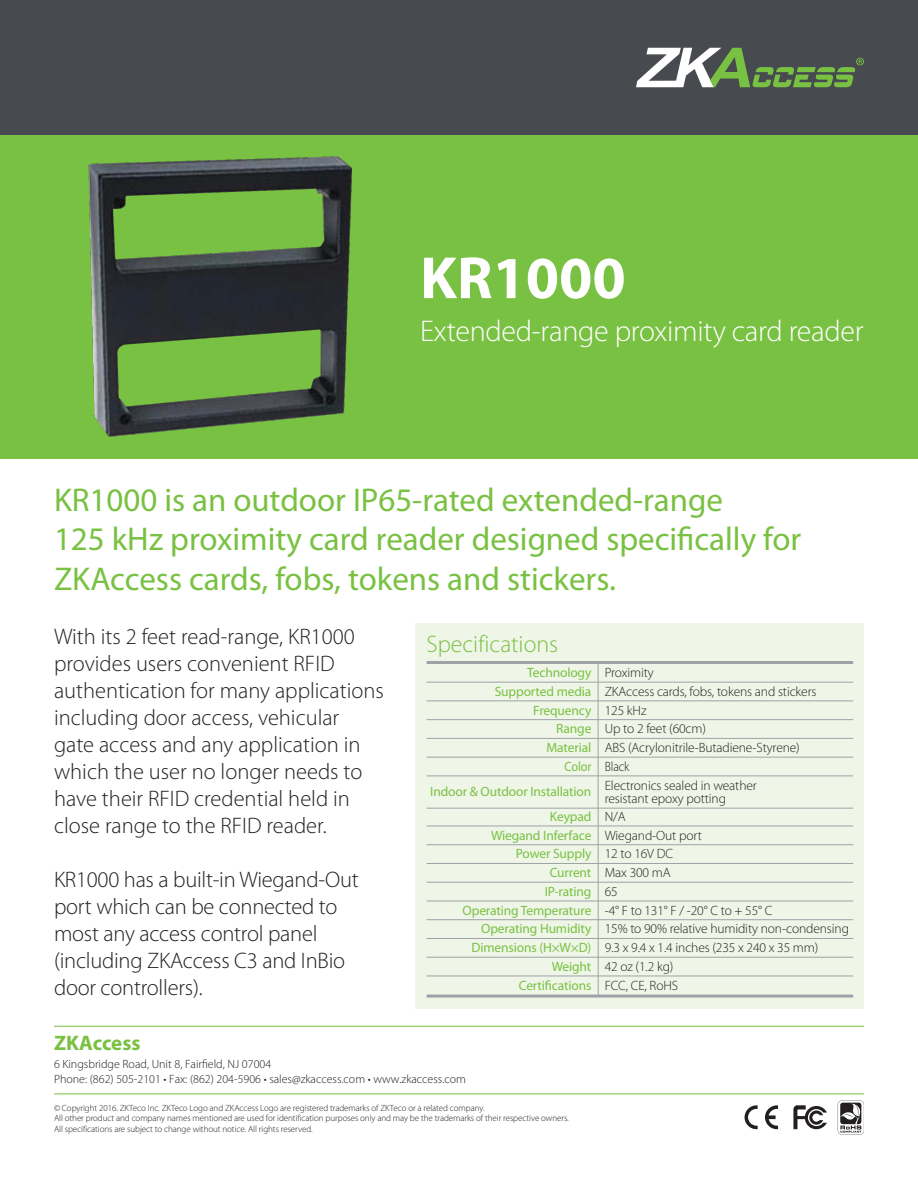
<style>
.page{position:relative;width:918px;height:1188px;background:#fff}
.page>*{position:absolute;margin:0;border:0;box-sizing:border-box;transform-origin:0 0}
.t1{font:700 60px "Myriad Pro";color:#fff}
.t2{font:33px/39.6px "Myriad Pro";color:#79c142}
.t3{font:300 30px "Myriad Pro";letter-spacing:-.01em;color:#fff}
.bulleted{font:300 24px "Myriad Pro";color:#79c142}
.t4{font:300 22.5px/27px "Myriad Pro";color:#231f20}
.Address{font:700 21px "Myriad Pro";color:#79c142}
.bulleted-2{font:300 13.5px "Myriad Pro";letter-spacing:-.01em;color:#231f20}
.bulleted-3{font:13.5px "Myriad Pro";letter-spacing:-.01em;color:#79c142}
.bulleted-4{font:13.5px "Myriad Pro";letter-spacing:-.01em;color:#79c142;scale:.91 1}
.t5{font:300 12px "Myriad Pro";color:#231f20}
.body{font:300 9px "Myriad Pro";letter-spacing:-.005em;color:#231f20}
.s1{font-weight:300;color:#231f20}
.s2{font-weight:400;color:#79c142}
</style>
<div class="page">
<div style="left:0;top:135px;width:918px;height:324px;background:#79c142"></div>
<div style="left:0;top:0;width:918px;height:135px;background:#474a4e"></div>
<svg style="left:636px;top:48px;width:228px;height:39px"></svg>
<img style="left:88px;top:156px;width:264px;height:281px">
<div style="left:416px;top:623px;width:448px;height:386px;background:#eff6e8"></div>
<hr style="left:427px;top:661px;width:426px;height:3px;background:#9ea2a7">
<hr style="left:427px;top:682px;width:426px;height:1px;background:#9ea2a7">
<hr style="left:427px;top:701px;width:426px;height:1px;background:#9ea2a7">
<hr style="left:427px;top:719px;width:426px;height:1px;background:#9ea2a7">
<hr style="left:427px;top:738px;width:426px;height:1px;background:#9ea2a7">
<hr style="left:427px;top:757px;width:426px;height:1px;background:#9ea2a7">
<hr style="left:427px;top:776px;width:426px;height:1px;background:#9ea2a7">
<hr style="left:427px;top:808px;width:426px;height:1px;background:#9ea2a7">
<hr style="left:427px;top:826px;width:426px;height:1px;background:#9ea2a7">
<hr style="left:427px;top:844px;width:426px;height:1px;background:#9ea2a7">
<hr style="left:427px;top:863px;width:426px;height:1px;background:#9ea2a7">
<hr style="left:427px;top:882px;width:426px;height:1px;background:#9ea2a7">
<hr style="left:427px;top:901px;width:426px;height:1px;background:#9ea2a7">
<hr style="left:427px;top:919px;width:426px;height:1px;background:#9ea2a7">
<hr style="left:427px;top:938px;width:426px;height:1px;background:#9ea2a7">
<hr style="left:427px;top:957px;width:426px;height:1px;background:#9ea2a7">
<hr style="left:427px;top:976px;width:426px;height:1px;background:#9ea2a7">
<hr style="left:427px;top:995px;width:426px;height:3px;background:#9ea2a7">
<hr style="left:598px;top:663px;width:1px;height:334px;background:#9ea2a7">
<hr style="left:54px;top:1026px;width:810px;height:1px;background:#79c142">
<hr style="left:54px;top:1094px;width:810px;height:1px;background:#79c142">
<svg style="left:745px;top:1105px;width:13px;height:24px"></svg>
<svg style="left:765px;top:1105px;width:13px;height:24px"></svg>
<svg style="left:793px;top:1105px;width:34px;height:24px"></svg>
<img style="left:837px;top:1101px;width:27px;height:33px">
<p class="t1" style="left:420px;top:239px;width:207px">KR1000</p>
<p class="t3" style="left:420px;top:314px;width:445px">Extended-range proximity card reader</p>
<p class="t2" style="left:54px;top:479px;width:749px">KR1000 is an outdoor IP65-rated extended-range<br>125 kHz proximity card reader designed specifically for<br>ZKAccess cards, fobs, tokens and stickers.</p>
<p class="t4" style="left:54px;top:623px;width:331px">With its 2 feet read-range, KR1000 provides users convenient RFID authentication for many applications including door access, vehicular gate access and any application in which the user no longer needs to have their RFID credential held in close range to the RFID reader.</p>
<p class="t4" style="left:54px;top:866px;width:306px">KR1000 has a built-in Wiegand-Out port which can be connected to most any access control panel (including ZKAccess C3 and InBio door controllers).</p>
<p class="bulleted" style="left:427px;top:630px;width:133px">Specifications</p>
<p class="bulleted-3" style="left:527px;top:664px;width:128px">Technology <span class="s1">Proximity</span></p>
<p class="bulleted-2" style="left:495px;top:684px;width:323px"><span class="s2">Supported media</span> ZKAccess cards, fobs, tokens and stickers</p>
<p class="bulleted-3" style="left:533px;top:702px;width:115px">Frequency <span class="s1">125 kHz</span></p>
<p class="bulleted-2" style="left:556px;top:721px;width:151px"><span class="s2">Range</span> Up to 2 feet (60cm)</p>
<p class="bulleted-2" style="left:547px;top:740px;width:255px"><span class="s2">Material</span> ABS (Acrylonitrile-Butadiene-Styrene)</p>
<p class="bulleted-4" style="left:565px;top:758px;width:73px">Color <span class="s1">Black</span></p>
<p class="bulleted-3" style="left:430px;top:783px;width:328px">Indoor &amp; Outdoor Installation <sup>Electronics</sup> <sup>sealed</sup> <sup>in</sup> <sup>weather</sup></p>
<p class="bulleted-2" style="left:605px;top:791px;width:123px">resistant epoxy potting</p>
<p class="bulleted-3" style="left:550px;top:808px;width:77px">Keypad <span class="s1">N/A</span></p>
<p class="bulleted-3" style="left:491px;top:827px;width:212px">Wiegand Inferface <span class="s1">Wiegand-Out port</span></p>
<p class="bulleted-3" style="left:516px;top:846px;width:159px">Power Supply <span class="s1">12 to 16V DC</span></p>
<p class="bulleted-2" style="left:550px;top:865px;width:123px"><span class="s2">Current</span> Max 300 mA</p>
<p class="bulleted-3" style="left:545px;top:883px;width:75px">IP-rating <span class="s1">65</span></p>
<p class="bulleted-2" style="left:463px;top:903px;width:311px"><span class="s2">Operating Temperature</span> -4° F to 131° F / -20° C to + 55° C</p>
<p class="bulleted-2" style="left:481px;top:921px;width:369px"><span class="s2">Operating Humidity</span> 15% to 90% relative humidity non-condensing</p>
<p class="bulleted-2" style="left:472px;top:940px;width:348px"><span class="s2">Dimensions (H×W×D)</span> 9.3 x 9.4 x 1.4 inches (235 x 240 x 35 mm)</p>
<p class="bulleted-2" style="left:552px;top:959px;width:123px"><span class="s2">Weight</span> 42 oz (1.2 kg)</p>
<p class="bulleted-3" style="left:519px;top:977px;width:161px">Certifications <span class="s1">FCC, CE, RoHS</span></p>
<p class="Address" style="left:54px;top:1029px;width:88px">ZKAccess</p>
<p class="t5" style="left:54px;top:1057px;width:219px">6 Kingsbridge Road, Unit 8, Fairfield, NJ 07004</p>
<p class="t5" style="left:54px;top:1072px;width:413px">Phone: (862) 505-2101 • Fax: (862) 204-5906 • sales@zkaccess.com • www.zkaccess.com</p>
<p class="body" style="left:54px;top:1103px;width:432px">© Copyright 2016. ZKTeco Inc. ZKTeco Logo and ZKAccess Logo are registered trademarks of ZKTeco or a related company.</p>
<p class="body" style="left:54px;top:1113px;width:516px">All other product and company names mentioned are used for identification purposes only and may be the trademarks of their respective owners.</p>
<p class="body" style="left:54px;top:1124px;width:260px">All specifications are subject to change without notice. All rights reserved.</p>
</div>
